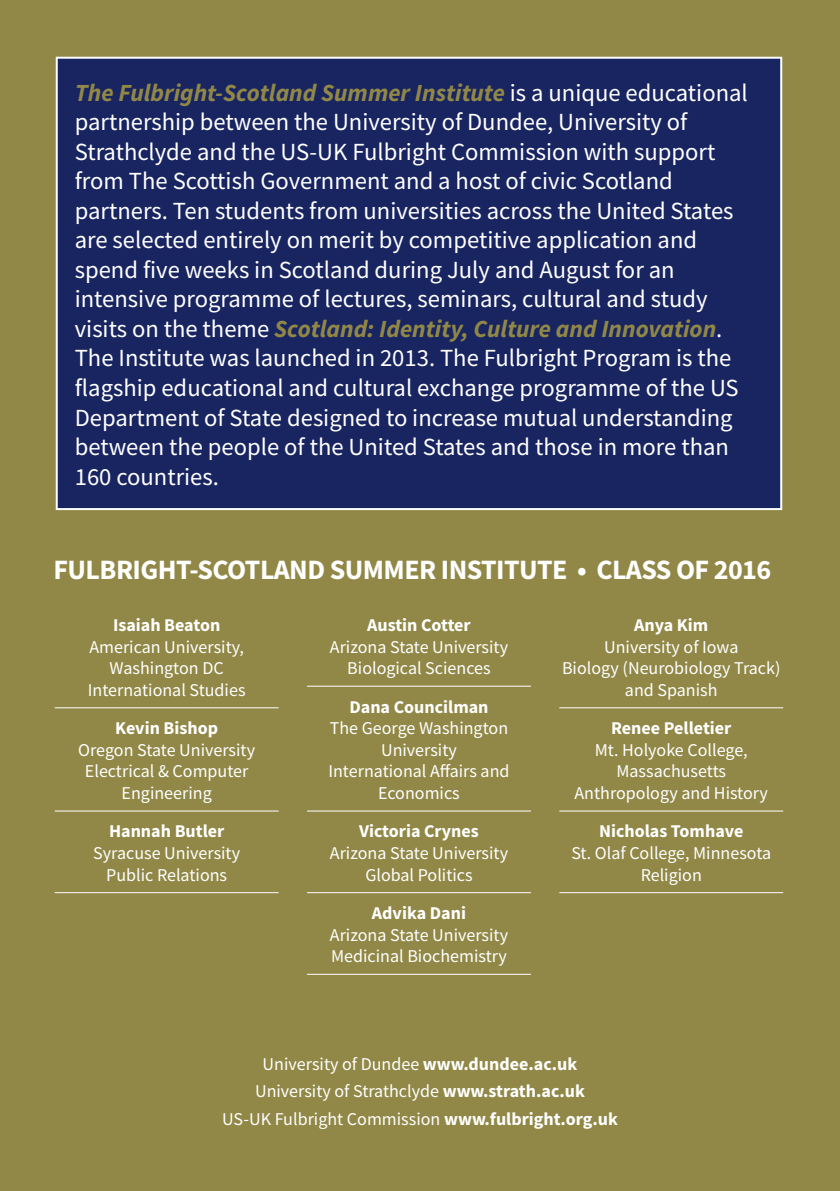
<style>
.page{position:relative;width:840px;height:1191px;background:#fff}
.page>*{position:absolute;margin:0;border:0;box-sizing:border-box;transform-origin:0 0}
.t1{font:700 28px "Source Sans Pro";letter-spacing:-.02em;color:#fff}
.t2{font:24.6px/29.6px "Source Sans Pro";color:#fff}
.t3{font:18px/21.6px "Source Sans Pro";color:#fff;text-align:center}
.t4{font:700 18px "Source Sans Pro";color:#fff}
.s1{font-weight:700;font-style:italic;color:#918847}
.s2{font-weight:700}
</style>
<div class="page">
<div style="left:0;top:0;width:839px;height:1191px;background:#918847"></div>
<div style="left:57px;top:58px;width:723px;height:451px;background:#192561"></div>
<div style="left:56px;top:57px;width:725px;height:453px;border:2px solid #fff"></div>
<hr style="left:55px;top:707px;width:223px;height:1px;background:#fff">
<hr style="left:55px;top:810px;width:223px;height:1px;background:#fff">
<hr style="left:55px;top:892px;width:223px;height:1px;background:#fff">
<hr style="left:307px;top:685px;width:223px;height:1px;background:#fff">
<hr style="left:307px;top:810px;width:223px;height:1px;background:#fff">
<hr style="left:307px;top:892px;width:223px;height:1px;background:#fff">
<hr style="left:307px;top:973px;width:223px;height:1px;background:#fff">
<hr style="left:559px;top:707px;width:223px;height:1px;background:#fff">
<hr style="left:559px;top:810px;width:223px;height:1px;background:#fff">
<hr style="left:559px;top:892px;width:223px;height:1px;background:#fff">
<p class="t2" style="left:75px;top:78px;width:674px"><span class="s1">The Fulbright-Scotland Summer Institute</span> is a unique educational partnership between the University of Dundee, University of Strathclyde and the US-UK Fulbright Commission with support from The Scottish Government and a host of civic Scotland partners. Ten students from universities across the United States are selected entirely on merit by competitive application and spend five weeks in Scotland during July and August for an intensive programme of lectures, seminars, cultural and study visits on the theme <span class="s1">Scotland: Identity, Culture and Innovation</span>.<br>The Institute was launched in 2013. The Fulbright Program is the flagship educational and cultural exchange programme of the US Department of State designed to increase mutual understanding between the people of the United States and those in more than 160 countries.</p>
<p class="t1" style="left:53px;top:551px;width:719px">FULBRIGHT-SCOTLAND SUMMER INSTITUTE • CLASS OF 2016</p>
<p class="t4" style="left:113px;top:613px;width:109px">Isaiah Beaton</p>
<p class="t3" style="left:89px;top:635px;width:156px">American University,<br>Washington DC</p>
<p class="t3" style="left:88px;top:679px;width:159px">International Studies</p>
<p class="t4" style="left:115px;top:716px;width:104px">Kevin Bishop</p>
<p class="t3" style="left:78px;top:739px;width:178px">Oregon State University</p>
<p class="t3" style="left:85px;top:760px;width:165px">Electrical &amp; Computer<br>Engineering</p>
<p class="t4" style="left:109px;top:819px;width:117px">Hannah Butler</p>
<p class="t3" style="left:93px;top:842px;width:148px">Syracuse University</p>
<p class="t3" style="left:106px;top:863px;width:122px">Public Relations</p>
<p class="t4" style="left:367px;top:613px;width:105px">Austin Cotter</p>
<p class="t3" style="left:330px;top:635px;width:180px">Arizona State University</p>
<p class="t3" style="left:347px;top:657px;width:145px">Biological Sciences</p>
<p class="t4" style="left:349px;top:694px;width:141px">Dana Councilman</p>
<p class="t3" style="left:329px;top:717px;width:180px">The George Washington<br>University</p>
<p class="t3" style="left:328px;top:760px;width:182px">International Affairs and<br>Economics</p>
<p class="t4" style="left:359px;top:819px;width:121px">Victoria Crynes</p>
<p class="t3" style="left:330px;top:842px;width:180px">Arizona State University</p>
<p class="t3" style="left:365px;top:863px;width:109px">Global Politics</p>
<p class="t4" style="left:372px;top:901px;width:95px">Advika Dani</p>
<p class="t3" style="left:330px;top:923px;width:180px">Arizona State University</p>
<p class="t3" style="left:331px;top:945px;width:177px">Medicinal Biochemistry</p>
<p class="t4" style="left:633px;top:613px;width:76px">Anya Kim</p>
<p class="t3" style="left:603px;top:635px;width:136px">University of Iowa</p>
<p class="t3" style="left:561px;top:657px;width:220px">Biology (Neurobiology Track) and Spanish</p>
<p class="t4" style="left:610px;top:716px;width:122px">Renee Pelletier</p>
<p class="t3" style="left:594px;top:739px;width:154px">Mt. Holyoke College,<br>Massachusetts</p>
<p class="t3" style="left:574px;top:782px;width:195px">Anthropology and History</p>
<p class="t4" style="left:598px;top:819px;width:146px">Nicholas Tomhave</p>
<p class="t3" style="left:571px;top:842px;width:201px">St. Olaf College, Minnesota</p>
<p class="t3" style="left:640px;top:863px;width:63px">Religion</p>
<p class="t3" style="left:262px;top:1053px;width:316px">University of Dundee <span class="s2">www.dundee.ac.uk</span></p>
<p class="t3" style="left:255px;top:1080px;width:331px">University of Strathclyde <span class="s2">www.strath.ac.uk</span></p>
<p class="t3" style="left:222px;top:1107px;width:397px">US-UK Fulbright Commission <span class="s2">www.fulbright.org.uk</span></p>
</div>
